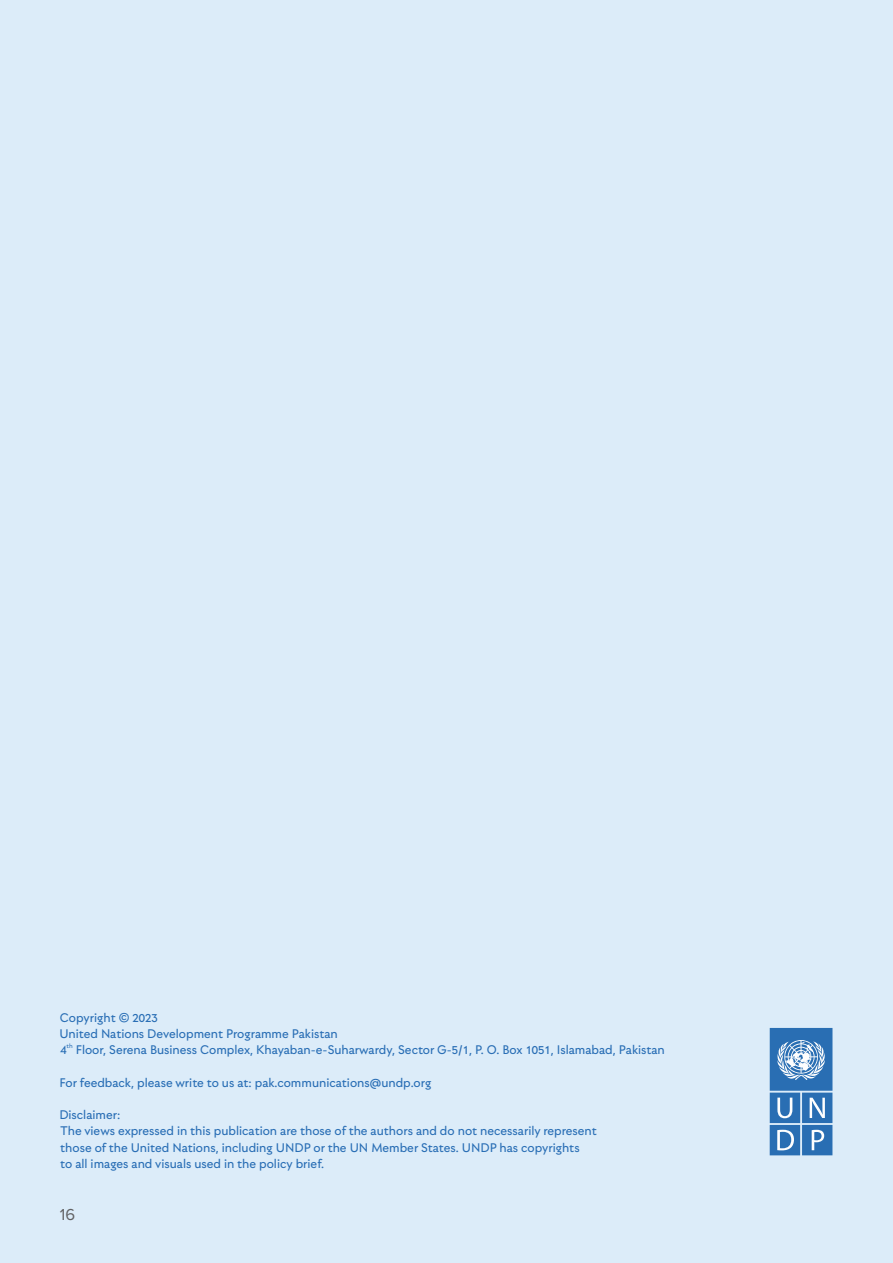
<style>
.page{position:relative;width:893px;height:1263px;background:#dcecf9}
.page>*{position:absolute;margin:0;border:0;box-sizing:border-box;transform-origin:0 0}
.t1{font:16.5px "Proxima Nova";color:#606062}
.t2{font:500 13.5px/16.2px "Utily";color:#296eb5}
.t3{font:500 6.75px "Utily";color:#296eb5}
</style>
<div class="page">
<svg style="left:770px;top:1028px;width:62px;height:127px;background:#548bc2"></svg>
<p class="t2" style="left:59px;top:1009px;width:280px">Copyright © 2023<br>United Nations Development Programme Pakistan</p>
<p class="t3" style="left:67px;top:1041px;width:8px">th</p>
<p class="t2" style="left:60px;top:1042px;width:606px">4 Floor, Serena Business Complex, Khayaban-e-Suharwardy, Sector G-5/1, P. O. Box 1051, Islamabad, Pakistan</p>
<p class="t2" style="left:59px;top:1074px;width:373px">For feedback, please write to us at: pak.communications@undp.org</p>
<p class="t2" style="left:59px;top:1106px;width:539px">Disclaimer:<br>The views expressed in this publication are those of the authors and do not necessarily represent those of the United Nations, including UNDP or the UN Member States. UNDP has copyrights<br>to all images and visuals used in the policy brief.</p>
<p class="t1" style="left:60px;top:1207px;width:17px">16</p>
</div>
